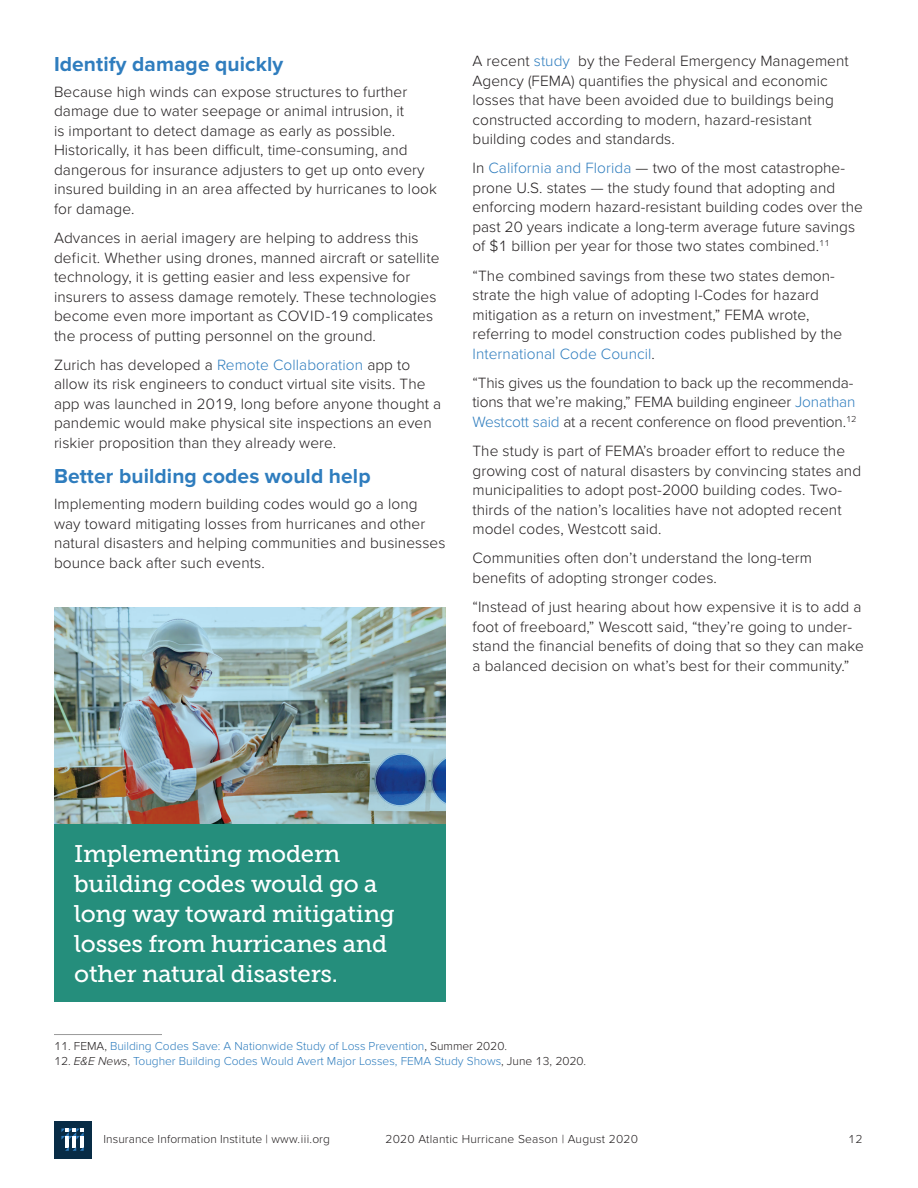
<style>
.page{position:relative;width:918px;height:1188px;background:#fff}
.page>*{position:absolute;margin:0;border:0;box-sizing:border-box;transform-origin:0 0}
.Quote_Museo_Slab_16{font:24px/30px "Museo Slab 500";letter-spacing:-.01em;color:#fff}
.H2_Prox_Nova_B_14_pt{font:700 21px "Proxima Nova";letter-spacing:.005em;color:#2f7dbe}
.Body_copy_Prox_Nova{font:300 15.45px/19.5px "Proxima Nova";letter-spacing:.005em;color:#231f20}
.Footnote{font:300 12px "Proxima Nova";color:#2f7dbe}
.t1{font:300 12px "Proxima Nova";letter-spacing:.02em;color:#231f20}
.s1{color:#2f7dbe}
.s2{color:#231f20}
.s3{font-style:italic;color:#231f20}
</style>
<div class="page">
<div style="left:54px;top:1121px;width:37px;height:37px;background:#082c46"></div>
<svg style="left:61px;top:1129px;width:23px;height:22px"></svg>
<hr style="left:54px;top:1034px;width:108px;height:1px;background:#9a9a9a">
<div style="left:54px;top:824px;width:392px;height:178px;background:#258e7c"></div>
<img style="left:54px;top:608px;width:392px;height:216px">
<p class="H2_Prox_Nova_B_14_pt" style="left:54px;top:52px;width:231px">Identify damage quickly</p>
<p class="Body_copy_Prox_Nova" style="left:54px;top:82px;width:384px">Because high winds can expose structures to further damage due to water seepage or animal intrusion, it<br>is important to detect damage as early as possible.<br>Historically, it has been difficult, time-consuming, and dangerous for insurance adjusters to get up onto every insured building in an area affected by hurricanes to look for damage.</p>
<p class="Body_copy_Prox_Nova" style="left:54px;top:228px;width:387px">Advances in aerial imagery are helping to address this deficit. Whether using drones, manned aircraft or satellite technology, it is getting easier and less expensive for insurers to assess damage remotely. These technologies become even more important as COVID-19 complicates the process of putting personnel on the ground.</p>
<p class="Body_copy_Prox_Nova" style="left:54px;top:355px;width:389px">Zurich has developed a <span class="s1">Remote Collaboration</span> app to allow its risk engineers to conduct virtual site visits. The app was launched in 2019, long before anyone thought a pandemic would make physical site inspections an even riskier proposition than they already were.</p>
<p class="H2_Prox_Nova_B_14_pt" style="left:54px;top:464px;width:318px">Better building codes would help</p>
<p class="Body_copy_Prox_Nova" style="left:54px;top:495px;width:393px">Implementing modern building codes would go a long way toward mitigating losses from hurricanes and other natural disasters and helping communities and businesses bounce back after such events.</p>
<p class="Body_copy_Prox_Nova" style="left:472px;top:51px;width:378px">A recent <span class="s1">study</span> by the Federal Emergency Management Agency (FEMA) quantifies the physical and economic losses that have been avoided due to buildings being constructed according to modern, hazard-resistant building codes and standards.</p>
<p class="Body_copy_Prox_Nova" style="left:472px;top:159px;width:392px">In <span class="s1">California and Florida</span> — two of the most catastrophe&shy;prone U.S. states — the study found that adopting and enforcing modern hazard-resistant building codes over the past 20 years indicate a long-term average future savings of $1 billion per year for those two states combined.<sup>11</sup></p>
<p class="Body_copy_Prox_Nova" style="left:472px;top:266px;width:371px">“The combined savings from these two states demon&shy;strate the high value of adopting I-Codes for hazard mitigation as a return on investment,” FEMA wrote, referring to model construction codes published by the <span class="s1">International Code Council</span>.</p>
<p class="Body_copy_Prox_Nova" style="left:472px;top:373px;width:386px">“This gives us the foundation to back up the recommenda&shy;tions that we’re making,” FEMA building engineer <span class="s1">Jonathan<br>Westcott said</span> at a recent conference on flood prevention.<sup>12</sup></p>
<p class="Body_copy_Prox_Nova" style="left:472px;top:441px;width:390px">The study is part of FEMA’s broader effort to reduce the growing cost of natural disasters by convincing states and municipalities to adopt post-2000 building codes. Two&shy;thirds of the nation’s localities have not adopted recent model codes, Westcott said.</p>
<p class="Body_copy_Prox_Nova" style="left:472px;top:549px;width:341px">Communities often don’t understand the long-term benefits of adopting stronger codes.</p>
<p class="Body_copy_Prox_Nova" style="left:472px;top:597px;width:393px">“Instead of just hearing about how expensive it is to add a foot of freeboard,” Wescott said, “they’re going to under&shy;stand the financial benefits of doing that so they can make a balanced decision on what’s best for their community.”</p>
<p class="Quote_Museo_Slab_16" style="left:74px;top:839px;width:322px">Implementing modern building codes would go a long way toward mitigating losses from hurricanes and other natural disasters.</p>
<p class="Footnote" style="left:54px;top:1039px;width:455px"><span class="s2">11. FEMA,</span> Building Codes Save: A Nationwide Study of Loss Prevention<span class="s2">, Summer 2020.</span></p>
<p class="Footnote" style="left:54px;top:1054px;width:534px"><span class="s2">12.</span> <span class="s3">E&amp;E News</span><span class="s2">,</span> Tougher Building Codes Would Avert Major Losses, FEMA Study Shows<span class="s2">, June 13, 2020.</span></p>
<p class="t1" style="left:104px;top:1133px;width:228px">Insurance Information Institute | www.iii.org</p>
<p class="t1" style="left:385px;top:1133px;width:254px">2020 Atlantic Hurricane Season | August 2020</p>
<p class="t1" style="left:848px;top:1133px;width:16px">12</p>
</div>
